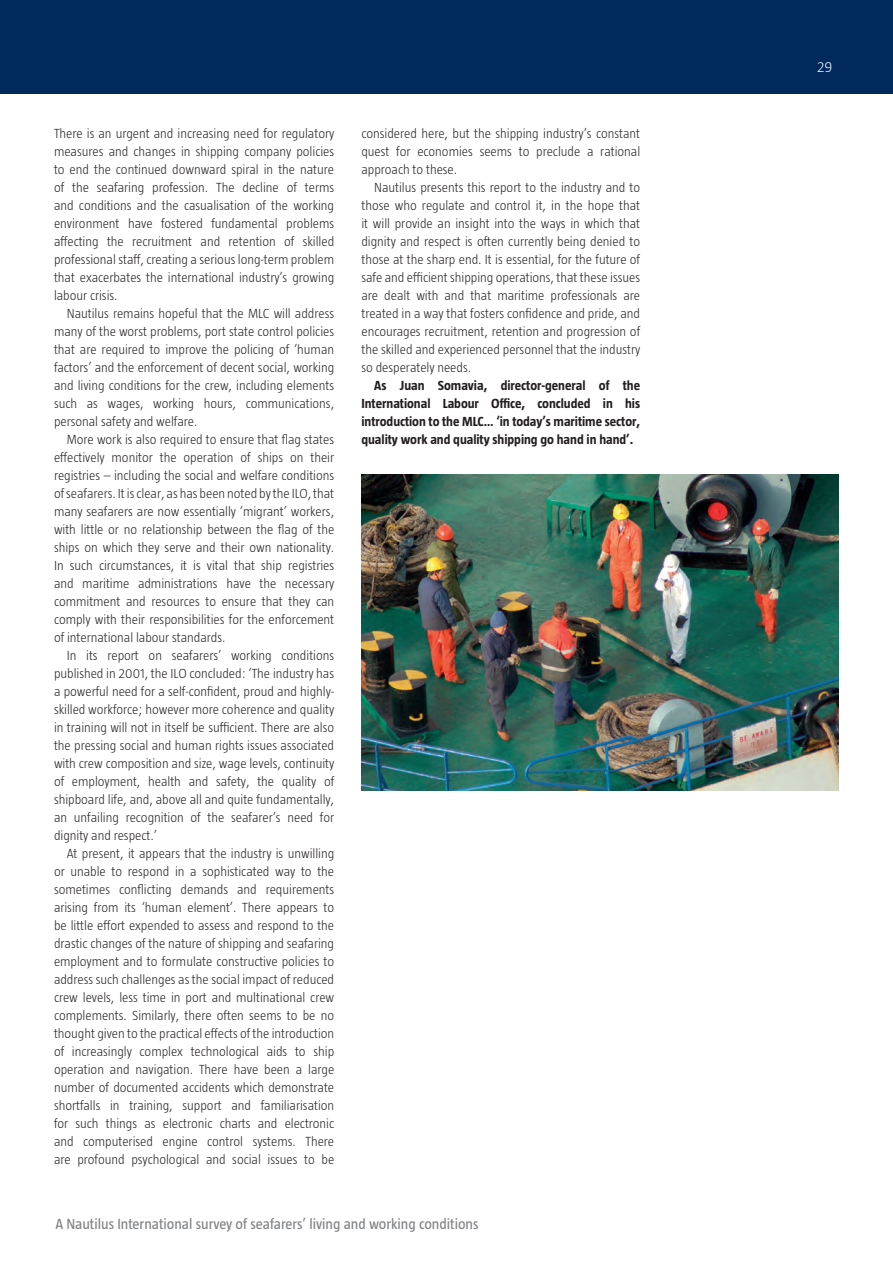
<style>
.page{position:relative;width:893px;height:1263px;background:#fff}
.page>*{position:absolute;margin:0;border:0;box-sizing:border-box;transform-origin:0 0}
.t1{font:15px "Taz";color:#808285}
.t2{font:300 15px "Taz";color:#fff}
.t3{font:300 13.5px/18px "Taz";letter-spacing:-.005em;color:#231f20;text-align:justify}
.t4{font:700 13.5px/18px "Taz";letter-spacing:-.005em;color:#231f20;text-align:justify}
</style>
<div class="page">
<div style="left:0;top:0;width:893px;height:94px;background:#00295c"></div>
<img style="left:361px;top:475px;width:478px;height:316px">
<p class="t3" style="left:54px;top:125px;width:282px">There is an urgent and increasing need for regulatory measures and changes in shipping company policies to end the continued downward spiral in the nature of the seafaring profession. The decline of terms and conditions and the casualisation of the working environment have fostered fundamental problems affecting the recruitment and retention of skilled professional staff, creating a serious long-term problem that exacerbates the international industry’s growing labour crisis.</p>
<p class="t3" style="left:54px;top:305px;width:282px;text-indent:13px">Nautilus remains hopeful that the MLC will address many of the worst problems, port state control policies that are required to improve the policing of ‘human factors’ and the enforcement of decent social, working and living conditions for the crew, including elements such as wages, working hours, communications, personal safety and welfare.</p>
<p class="t3" style="left:54px;top:431px;width:282px;text-indent:13px">More work is also required to ensure that flag states effectively monitor the operation of ships on their registries – including the social and welfare conditions of seafarers. It is clear, as has been noted by the ILO, that many seafarers are now essentially ‘migrant’ workers, with little or no relationship between the flag of the ships on which they serve and their own nationality.<br>In such circumstances, it is vital that ship registries and maritime administrations have the necessary commitment and resources to ensure that they can comply with their responsibilities for the enforcement of international labour standards.</p>
<p class="t3" style="left:54px;top:647px;width:282px;text-indent:13px">In its report on seafarers’ working conditions published in 2001, the ILO concluded: ‘The industry has a powerful need for a self-confident, proud and highly&shy;skilled workforce; however more coherence and quality in training will not in itself be sufficient. There are also the pressing social and human rights issues associated with crew composition and size, wage levels, continuity of employment, health and safety, the quality of shipboard life, and, above all and quite fundamentally, an unfailing recognition of the seafarer’s need for dignity and respect.’</p>
<p class="t3" style="left:54px;top:844px;width:282px;text-indent:13px">At present, it appears that the industry is unwilling or unable to respond in a sophisticated way to the sometimes conflicting demands and requirements arising from its ‘human element’. There appears to be little effort expended to assess and respond to the drastic changes of the nature of shipping and seafaring employment and to formulate constructive policies to address such challenges as the social impact of reduced crew levels, less time in port and multinational crew complements. Similarly, there often seems to be no thought given to the practical effects of the introduction of increasingly complex technological aids to ship operation and navigation. There have been a large number of documented accidents which demonstrate shortfalls in training, support and familiarisation for such things as electronic charts and electronic and computerised engine control systems. There are profound psychological and social issues to be</p>
<p class="t3" style="left:361px;top:124px;width:280px">considered here, but the shipping industry’s constant quest for economies seems to preclude a rational approach to these.</p>
<p class="t3" style="left:361px;top:178px;width:280px;text-indent:13px">Nautilus presents this report to the industry and to those who regulate and control it, in the hope that it will provide an insight into the ways in which that dignity and respect is often currently being denied to those at the sharp end. It is essential, for the future of safe and efficient shipping operations, that these issues are dealt with and that maritime professionals are treated in a way that fosters confidence and pride, and encourages recruitment, retention and progression of the skilled and experienced personnel that the industry so desperately needs.</p>
<p class="t4" style="left:361px;top:376px;width:280px;text-indent:13px">As Juan Somavia, director-general of the International Labour Office, concluded in his introduction to the MLC… ‘in today’s maritime sector, quality work and quality shipping go hand in hand’.</p>
<p class="t1" style="left:55px;top:1216px;width:425px">A Nautilus International survey of seafarers’ living and working conditions</p>
<p class="t2" style="left:817px;top:59px;width:17px">29</p>
</div>
